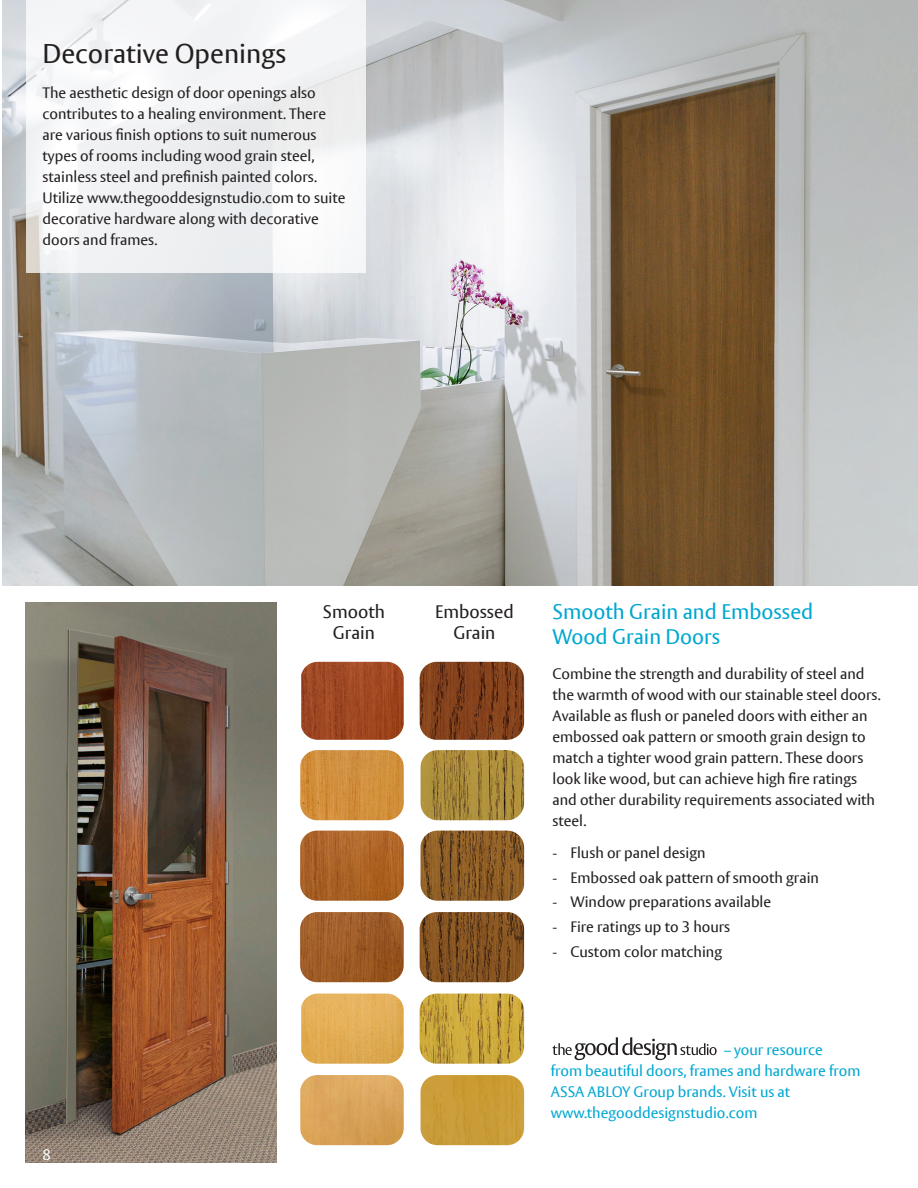
<style>
.page{position:relative;width:918px;height:1188px;background:#fff}
.page>*{position:absolute;margin:0;border:0;box-sizing:border-box;transform-origin:0 0}
.Large_Heading{font:27px "ASSA Vesta";color:#231f20}
.Product_Heading{font:21px/25.2px "ASSA Vesta";color:#00a7d1}
.t1{font:18px/21.6px "ASSA Vesta";color:#231f20;text-align:center}
.Body_copy{font:15px/21.1px "ASSA Vesta";color:#231f20}
.Body_Copy_Bulleted{font:15px "ASSA Vesta";color:#231f20}
.t2{font:15px/21px "ASSA Vesta";color:#00a7d1}
.t3{font:15px "ASSA Vesta";color:#fff}
</style>
<div class="page">
<img style="left:3px;top:0;width:915px;height:585px">
<img style="left:301px;top:662px;width:103px;height:78px">
<img style="left:420px;top:662px;width:104px;height:78px">
<img style="left:300px;top:750px;width:104px;height:70px">
<img style="left:421px;top:750px;width:103px;height:70px">
<img style="left:300px;top:831px;width:104px;height:70px">
<img style="left:421px;top:831px;width:103px;height:70px">
<img style="left:300px;top:912px;width:104px;height:70px">
<img style="left:420px;top:912px;width:104px;height:70px">
<img style="left:300px;top:1075px;width:104px;height:70px">
<img style="left:421px;top:1075px;width:103px;height:70px">
<img style="left:301px;top:994px;width:103px;height:70px">
<img style="left:420px;top:994px;width:104px;height:70px">
<div style="left:26px;top:0;width:339px;height:273px;background:#f2f4f5"></div>
<img style="left:26px;top:603px;width:250px;height:559px">
<svg style="left:553px;top:1037px;width:164px;height:23px"></svg>
<p class="Large_Heading" style="left:43px;top:38px;width:245px">Decorative Openings</p>
<p class="Body_copy" style="left:43px;top:83px;width:304px">The aesthetic design of door openings also contributes to a healing environment. There are various finish options to suit numerous types of rooms including wood grain steel, stainless steel and prefinish painted colors.<br>Utilize www.thegooddesignstudio.com to suite decorative hardware along with decorative doors and frames.</p>
<p class="t3" style="left:43px;top:1146px;width:10px">8</p>
<p class="t1" style="left:323px;top:601px;width:64px">Smooth<br>Grain</p>
<p class="t1" style="left:435px;top:601px;width:80px">Embossed<br>Grain</p>
<p class="Product_Heading" style="left:553px;top:600px;width:262px">Smooth Grain and Embossed<br>Wood Grain Doors</p>
<p class="Body_copy" style="left:553px;top:664px;width:330px">Combine the strength and durability of steel and the warmth of wood with our stainable steel doors.<br>Available as flush or paneled doors with either an embossed oak pattern or smooth grain design to match a tighter wood grain pattern. These doors look like wood, but can achieve high fire ratings and other durability requirements associated with steel.</p>
<p class="Body_Copy_Bulleted" style="left:553px;top:844px;width:155px">- Flush or panel design</p>
<p class="Body_Copy_Bulleted" style="left:553px;top:868px;width:268px">- Embossed oak pattern of smooth grain</p>
<p class="Body_Copy_Bulleted" style="left:553px;top:893px;width:220px">- Window preparations available</p>
<p class="Body_Copy_Bulleted" style="left:553px;top:918px;width:179px">- Fire ratings up to 3 hours</p>
<p class="Body_Copy_Bulleted" style="left:553px;top:943px;width:171px">- Custom color matching</p>
<p class="t2" style="left:724px;top:1039px;width:100px">– your resource</p>
<p class="t2" style="left:551px;top:1060px;width:311px">from beautiful doors, frames and hardware from<br>ASSA ABLOY Group brands. Visit us at</p>
<p class="t2" style="left:551px;top:1102px;width:208px">www.thegooddesignstudio.com</p>
</div>
